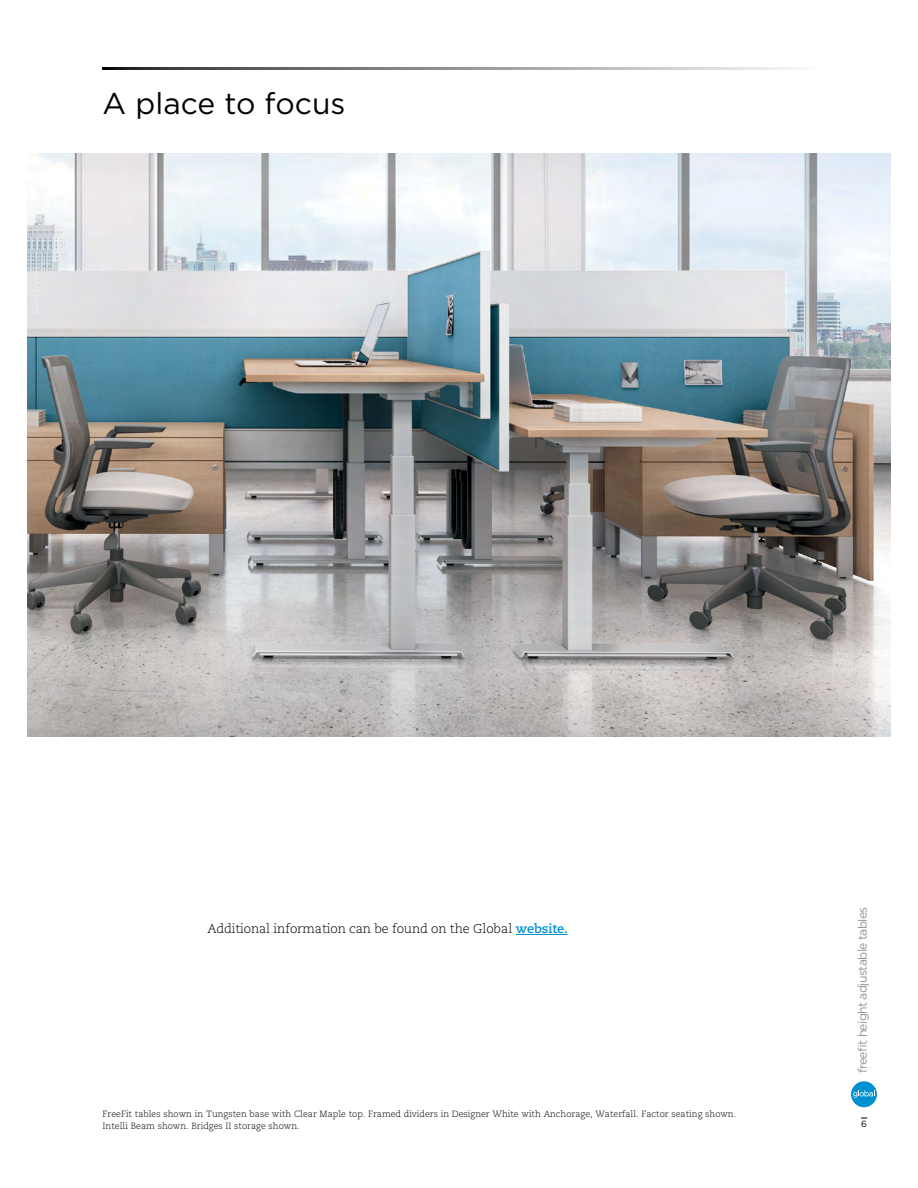
<style>
.page{position:relative;width:918px;height:1188px;background:#fff}
.page>*{position:absolute;margin:0;border:0;box-sizing:border-box;transform-origin:0 0}
.t1{font:30px "Gotham";color:#000}
.t2{font:300 12.75px "Caecilia LT Std";letter-spacing:-.01em;color:#000}
.t3{font:12.3px "Gotham";letter-spacing:-.05em;color:#939598}
.t4{font:300 9px/12px "Caecilia LT Std";color:#000}
.t5{font:9px "Gotham";color:#000}
.s1{font-weight:700;color:#0091d1}
</style>
<div class="page">
<img style="left:27px;top:153px;width:864px;height:584px">
<div style="left:851px;top:1081px;width:26px;height:26px;background:#0091d1;border-radius:50%"></div>
<svg style="left:853px;top:1090px;width:22px;height:8px"></svg>
<svg style="left:103px;top:68px;width:693px;height:1px"></svg>
<hr style="left:516px;top:934px;width:51px;height:1px;background:#0091d1">
<h1 class="t1" style="left:103px;top:84px;width:244px">A place to focus</h1>
<h2 class="t2" style="left:207px;top:922px;width:362px">Additional information can be found on the Global <span class="s1">website.</span></h2>
<p class="t4" style="left:103px;top:1108px;width:635px">FreeFit tables shown in Tungsten base with Clear Maple top. Framed dividers in Designer White with Anchorage, Waterfall. Factor seating shown.<br>Intelli Beam shown. Bridges II storage shown.</p>
<h3 class="t3" style="left:854px;top:1073px;width:168px;rotate:-90deg">freefit height adjustable tables</h3>
<p class="t5" style="left:861px;top:1119px;width:7px">6</p>
</div>
